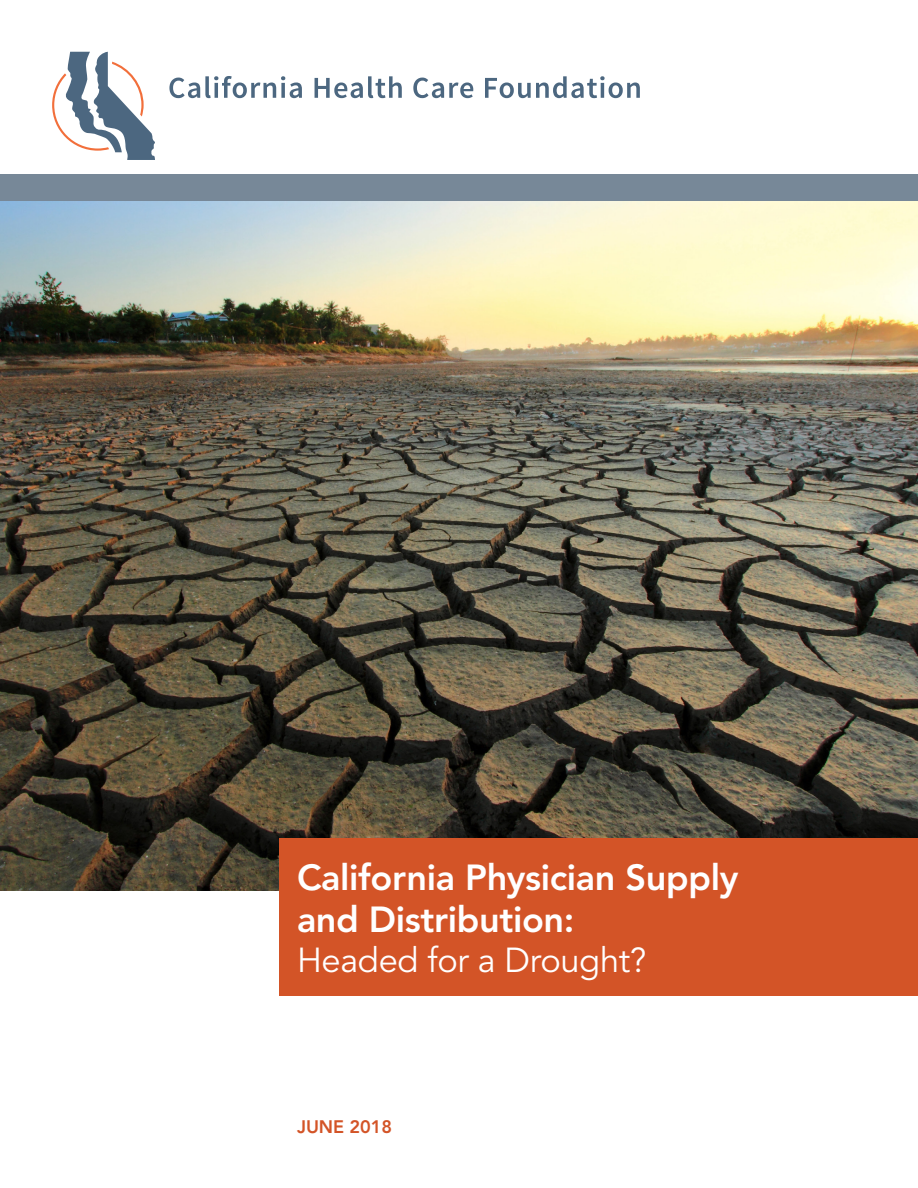
<style>
.page{position:relative;width:918px;height:1188px;background:#fff}
.page>*{position:absolute;margin:0;border:0;box-sizing:border-box;transform-origin:0 0}
.cover-title{font:800 36px/42px "Avenir LT Std";letter-spacing:-.01em;color:#fff}
.cover-title-2{font:34.5px "Avenir LT Std";letter-spacing:-.01em;color:#fff}
.cover-date{font:800 18px "Avenir LT Std";color:#d35427}
</style>
<div class="page">
<svg style="left:52px;top:52px;width:103px;height:108px"></svg>
<svg style="left:169px;top:76px;width:133px;height:22px"></svg>
<svg style="left:315px;top:76px;width:87px;height:22px"></svg>
<svg style="left:413px;top:78px;width:60px;height:20px"></svg>
<svg style="left:485px;top:76px;width:155px;height:22px"></svg>
<img style="left:0;top:201px;width:918px;height:690px">
<div style="left:279px;top:838px;width:639px;height:158px;background:#d35427"></div>
<div style="left:0;top:174px;width:918px;height:27px;background:#778898"></div>
<p class="cover-title" style="left:297px;top:856px;width:443px">California Physician Supply and Distribution:</p>
<p class="cover-title-2" style="left:297px;top:940px;width:351px">Headed for a Drought?</p>
<p class="cover-date" style="left:297px;top:1116px;width:97px">JUNE 2018</p>
</div>
